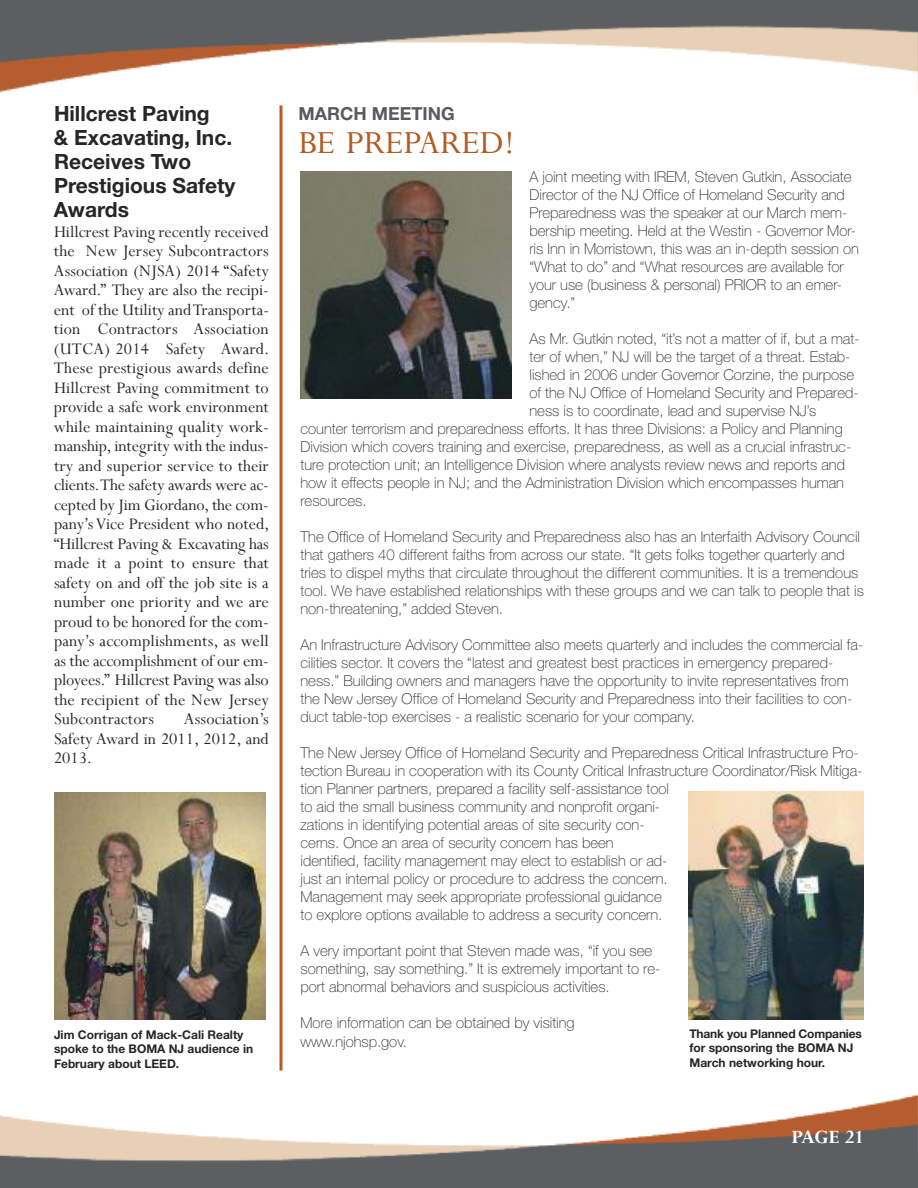
<style>
.page{position:relative;width:918px;height:1188px;background:#fff}
.page>*{position:absolute;margin:0;border:0;box-sizing:border-box;transform-origin:0 0}
.t1{font:36px "Perpetua";color:#b35b22}
.t2{font:700 21px/24px "Helvetica Neue";color:#272627}
.t3{font:700 21px "Perpetua";letter-spacing:-.01em;color:#fff}
.t4{font:18px/19.5px "Perpetua";letter-spacing:.01em;color:#272627;text-align:justify}
.t5{font:700 18px "Helvetica Neue";color:#575b5d}
.t6{font:100 15px/18px "Helvetica Neue";color:#272627}
.t7{font:700 12px/14.4px "Helvetica Neue";color:#272627}
</style>
<div class="page">
<img style="left:0;top:0;width:918px;height:106px">
<img style="left:0;top:1068px;width:918px;height:120px">
<img style="left:54px;top:792px;width:212px;height:228px">
<img style="left:688px;top:792px;width:176px;height:228px">
<hr style="left:279px;top:106px;width:3px;height:965px;background:#b35b22">
<img style="left:300px;top:171px;width:212px;height:228px">
<p class="t5" style="left:299px;top:107px;width:158px">MARCH MEETING</p>
<h1 class="t1" style="left:299px;top:123px;width:217px">BE PREPARED!</h1>
<h2 class="t2" style="left:54px;top:104px;width:183px">Hillcrest Paving<br>&amp; Excavating, Inc.<br>Receives Two<br>Prestigious Safety<br>Awards</h2>
<p class="t4" style="left:54px;top:223px;width:217px">Hillcrest Paving recently received the New Jersey Subcontractors Association (NJSA) 2014 “Safety Award.” They are also the recipi&shy;ent of the Utility andTransporta&shy;tion Contractors Association (UTCA) 2014 Safety Award.<br>These prestigious awards define Hillcrest Paving commitment to provide a safe work environment while maintaining quality work&shy;manship,integrity with the indus&shy;try and superior service to their clients.The safety awards were ac&shy;cepted by Jim Giordano,the com&shy;pany’sVice President who noted, “Hillcrest Paving &amp; Excavating has made it a point to ensure that safety on and off the job site is a number one priority and we are proud to be honored for the com&shy;pany’s accomplishments, as well as the accomplishment of our em&shy;ployees.” Hillcrest Paving was also the recipient of the New Jersey Subcontractors</p>
<p class="t6" style="left:530px;top:169px;width:331px">A joint meeting with IREM, Steven Gutkin, Associate Director of the NJ Office of Homeland Security and Preparedness was the speaker at our March mem&shy;bership meeting. Held at the Westin - Governor Mor&shy;ris Inn in Morristown, this was an in-depth session on “What to do” and “What resources are available for your use (business &amp; personal) PRIOR to an emer&shy;gency.”</p>
<p class="t6" style="left:530px;top:331px;width:332px">As Mr. Gutkin noted, “it’s not a matter of if, but a mat-</p>
<p class="t6" style="left:530px;top:349px;width:322px">ter of when,” NJ will be the target of a threat. Estab-</p>
<p class="t6" style="left:530px;top:367px;width:326px">lished in 2006 under Governor Corzine, the purpose</p>
<p class="t6" style="left:530px;top:385px;width:331px">of the NJ Office of Homeland Security and Prepared-</p>
<p class="t6" style="left:530px;top:403px;width:288px">ness is to coordinate, lead and supervise NJ’s</p>
<p class="t6" style="left:301px;top:421px;width:544px">counter terrorism and preparedness efforts. It has three Divisions: a Policy and Planning</p>
<p class="t6" style="left:301px;top:439px;width:552px">Division which covers training and exercise, preparedness, as well as a crucial infrastruc-</p>
<p class="t6" style="left:301px;top:457px;width:546px">ture protection unit; an Intelligence Division where analysts review news and reports and</p>
<p class="t6" style="left:301px;top:475px;width:545px">how it effects people in NJ; and the Administration Division which encompasses human</p>
<p class="t6" style="left:301px;top:493px;width:68px">resources.</p>
<p class="t6" style="left:301px;top:529px;width:565px">The Office of Homeland Security and Preparedness also has an Interfaith Advisory Council that gathers 40 different faiths from across our state. “It gets folks together quarterly and tries to dispel myths that circulate throughout the different communities. It is a tremendous tool. We have established relationships with these groups and we can talk to people that is non-threatening,” added Steven.</p>
<p class="t6" style="left:301px;top:637px;width:564px">An Infrastructure Advisory Committee also meets quarterly and includes the commercial fa&shy;cilities sector. It covers the “latest and greatest best practices in emergency prepared&shy;ness.” Building owners and managers have the opportunity to invite representatives from the New Jersey Office of Homeland Security and Preparedness into their facilities to con&shy;duct table-top exercises - a realistic scenario for your company.</p>
<p class="t6" style="left:301px;top:745px;width:563px">The New Jersey Office of Homeland Security and Preparedness Critical Infrastructure Pro&shy;tection Bureau in cooperation with its County Critical Infrastructure Coordinator/Risk Mitiga&shy;tion Planner partners, prepared a facility self-assistance tool<br>to aid the small business community and nonprofit organi-<br>zations in identifying potential areas of site security con-<br>cerns. Once an area of security concern has been<br>identified, facility management may elect to establish or ad-<br>just an internal policy or procedure to address the concern.<br>Management may seek appropriate professional guidance<br>to explore options available to address a security concern.</p>
<p class="t6" style="left:301px;top:943px;width:362px">A very important point that Steven made was, “if you see something, say something.” It is extremely important to re&shy;port abnormal behaviors and suspicious activities.</p>
<p class="t6" style="left:301px;top:1014px;width:276px;line-height:18.9px">More information can be obtained by visiting www.njohsp.gov.</p>
<p class="t4" style="left:54px;top:710px;width:216px;text-indent:130px">Association’s Safety Award in 2011, 2012, and 2013.</p>
<p class="t7" style="left:54px;top:1029px;width:201px">Jim Corrigan of Mack-Cali Realty spoke to the BOMA NJ audience in<br>February about LEED.</p>
<p class="t7" style="left:689px;top:1028px;width:174px">Thank you Planned Companies for sponsoring the BOMA NJ<br>March networking hour.</p>
<h2 class="t3" style="left:792px;top:1125px;width:74px">PAGE 21</h2>
</div>
